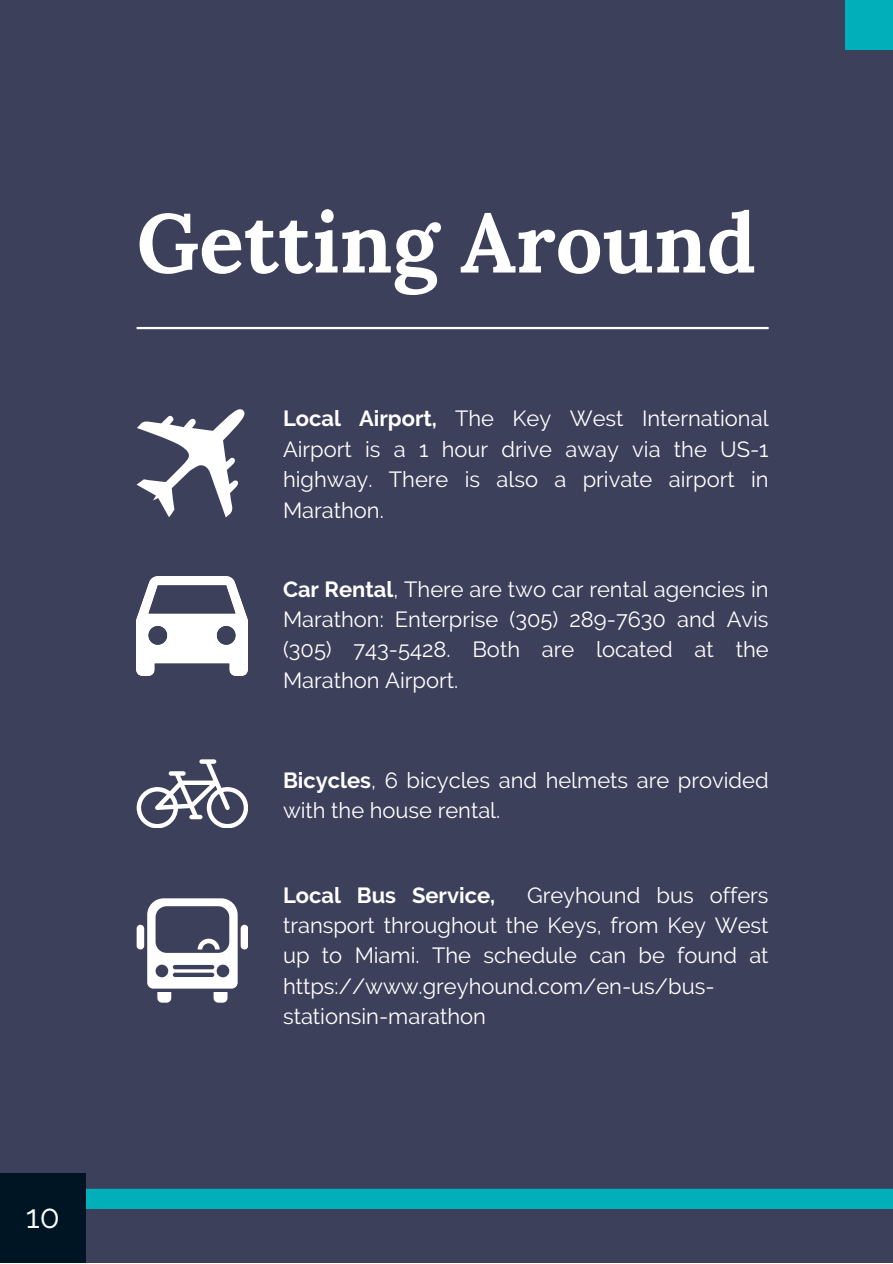
<style>
.page{position:relative;width:893px;height:1264px;background:#fff}
.page>*{position:absolute;margin:0;border:0;box-sizing:border-box;transform-origin:0 0}
.t1{font:700 82.95px "Lora";color:#fff}
.t2{font:32.7px "Raleway";color:#fff}
.t3{font:21.9px/30.3px "Raleway";color:#fff;text-align:justify}
.t4{font:700 21.9px "Raleway";color:#fff}
.s1{font-weight:700}
</style>
<div class="page">
<div style="left:0;top:0;width:892px;height:1262px;background:#3d405b"></div>
<hr style="left:137px;top:327px;width:631px;height:2px;background:#fff">
<div style="left:0;top:1188px;width:892px;height:20px;background:#00afb9"></div>
<svg style="left:137px;top:409px;width:108px;height:108px"></svg>
<img style="left:137px;top:576px;width:111px;height:99px">
<svg style="left:137px;top:759px;width:111px;height:69px"></svg>
<svg style="left:147px;top:898px;width:91px;height:104px"></svg>
<div style="left:137px;top:924px;width:7px;height:25px;background:#fff;border-radius:4px"></div>
<div style="left:241px;top:924px;width:7px;height:25px;background:#fff;border-radius:4px"></div>
<div style="left:845px;top:0;width:47px;height:49px;background:#00afb9"></div>
<div style="left:0;top:1173px;width:86px;height:89px;background:#001524"></div>
<p class="t2" style="left:26px;top:1196px;width:35px">10</p>
<p class="t1" style="left:137px;top:189px;width:621px">Getting Around</p>
<p class="t3" style="left:283px;top:403px;width:487px"><span class="s1">Local Airport,</span> The Key West International Airport is a 1 hour drive away via the US-1 highway. There is also a private airport in Marathon.</p>
<p class="t3" style="left:283px;top:574px;width:487px"><span class="s1">Car Rental</span>, There are two car rental agencies in Marathon: Enterprise (305) 289-7630 and Avis (305) 743-5428. Both are located at the Marathon Airport.</p>
<p class="t3" style="left:283px;top:765px;width:487px"><span class="s1">Bicycles</span>, 6 bicycles and helmets are provided with the house rental.</p>
<p class="t3" style="left:283px;top:879px;width:487px;text-align:left;text-indent:244px">Greyhound bus offers transport throughout the Keys, from Key West up to Miami. The schedule can be found at https://www.greyhound.com/en-us/bus&shy;stationsin-marathon</p>
<p class="t4" style="left:283px;top:882px;width:214px">Local Bus Service,</p>
</div>
